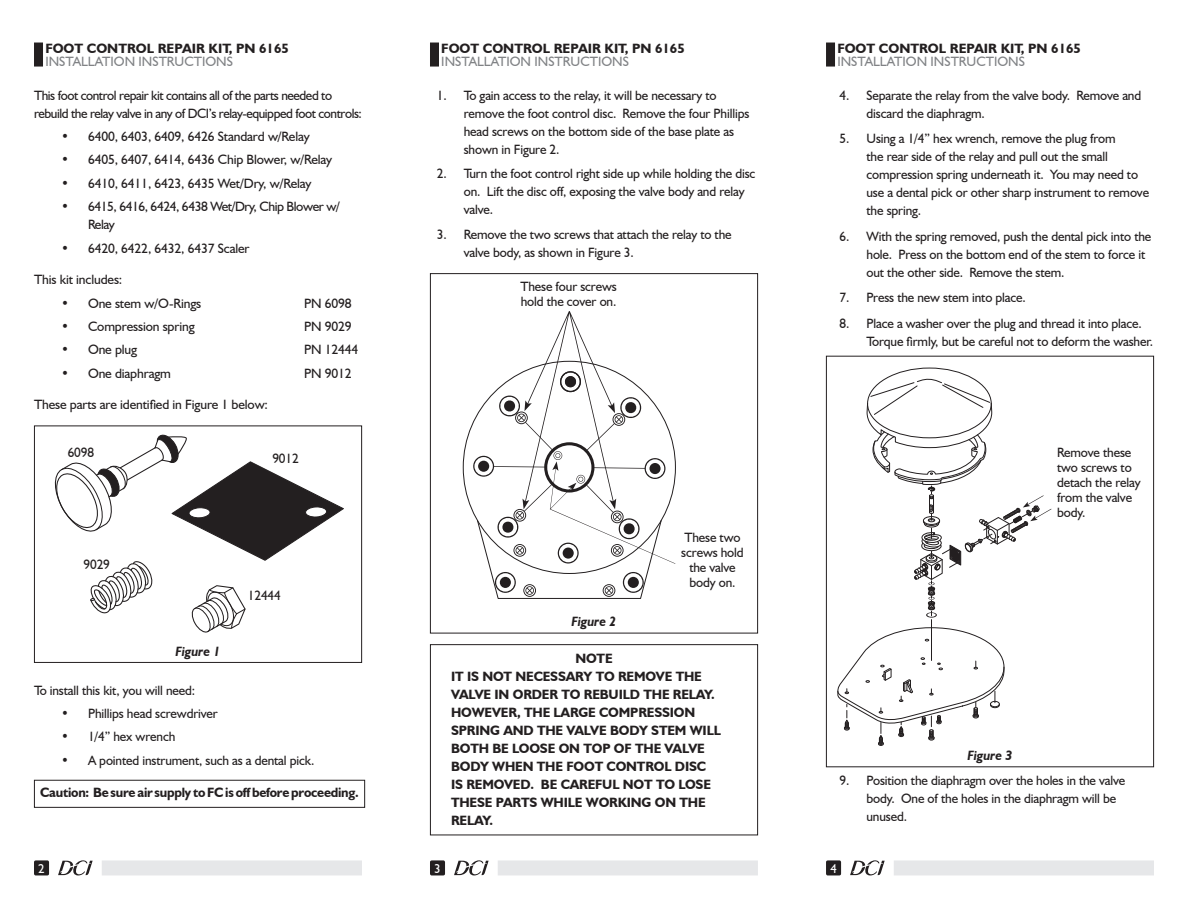
<style>
.page{position:relative;width:1188px;height:918px;background:#fff}
.page>*{position:absolute;margin:0;border:0;box-sizing:border-box;transform-origin:0 0}
.t1{font:13.5px/18px "Humanist 521 BT";letter-spacing:-.01em;color:#231f20}
.t2{font:700 13.5px/18px "Humanist 521 BT";letter-spacing:-.01em;color:#231f20}
.t3{font:13.5px/18px "Humanist 521 BT";letter-spacing:-.035em;color:#231f20}
.t4{font:13.5px "Humanist 521 BT";color:#808285}
.t5{font:italic 700 13.5px "Humanist 521 BT";letter-spacing:-.01em;color:#231f20}
.t6{font:12.75px "Humanist 521 BT";color:#fff}
</style>
<div class="page">
<div style="left:894px;top:860px;width:260px;height:15px;background:#e6e7e9"></div>
<div style="left:826px;top:860px;width:15px;height:15px;background:#231f20;border-radius:2px"></div>
<svg style="left:850px;top:860px;width:35px;height:15px"></svg>
<div style="left:826px;top:43px;width:9px;height:24px;background:#231f20"></div>
<div style="left:34px;top:43px;width:9px;height:24px;background:#231f20"></div>
<div style="left:102px;top:860px;width:260px;height:15px;background:#e6e7e9"></div>
<div style="left:34px;top:860px;width:15px;height:15px;background:#231f20;border-radius:2px"></div>
<svg style="left:58px;top:860px;width:35px;height:15px"></svg>
<div style="left:430px;top:43px;width:9px;height:24px;background:#231f20"></div>
<div style="left:498px;top:860px;width:260px;height:15px;background:#e6e7e9"></div>
<div style="left:430px;top:860px;width:15px;height:15px;background:#231f20;border-radius:2px"></div>
<svg style="left:454px;top:860px;width:35px;height:15px"></svg>
<svg style="left:54px;top:434px;width:290px;height:199px"></svg>
<div style="left:34px;top:426px;width:328px;height:237px;border:1px solid #231f20"></div>
<div style="left:34px;top:780px;width:331px;height:28px;border:1px solid #231f20"></div>
<div style="left:430px;top:644px;width:328px;height:191px;border:1px solid #231f20"></div>
<hr style="left:931px;top:620px;width:1px;height:41px;background:#231f20">
<svg style="left:837px;top:627px;width:168px;height:119px"></svg>
<svg style="left:866px;top:367px;width:185px;height:251px"></svg>
<div style="left:826px;top:356px;width:328px;height:411px;border:1px solid #231f20"></div>
<svg style="left:473px;top:311px;width:202px;height:288px"></svg>
<div style="left:430px;top:273px;width:328px;height:360px;border:1px solid #231f20"></div>
<p class="t2" style="left:45px;top:39px;width:245px">FOOT CONTROL REPAIR KIT, PN 6165</p>
<p class="t4" style="left:45px;top:53px;width:189px">INSTALLATION INSTRUCTIONS</p>
<p class="t3" style="left:34px;top:86px;width:329px">This foot control repair kit contains all of the parts needed to rebuild the relay valve in any of DCI’s relay-equipped foot controls:</p>
<p class="t1" style="left:61px;top:127px;width:250px">• 6400, 6403, 6409, 6426 Standard w/Relay</p>
<p class="t1" style="left:61px;top:151px;width:273px">• 6405, 6407, 6414, 6436 Chip Blower, w/Relay</p>
<p class="t1" style="left:61px;top:174px;width:252px">• 6410, 6411, 6423, 6435 Wet/Dry, w/Relay</p>
<p class="t3" style="left:88px;top:197px;width:253px;text-indent:-27px">• 6415, 6416, 6424, 6438 Wet/Dry, Chip Blower w/<br>Relay</p>
<p class="t1" style="left:61px;top:239px;width:190px">• 6420, 6422, 6432, 6437 Scaler</p>
<p class="t1" style="left:34px;top:270px;width:90px">This kit includes:</p>
<p class="t1" style="left:61px;top:294px;width:142px">• One stem w/O-Rings</p>
<p class="t1" style="left:304px;top:294px;width:49px">PN 6098</p>
<p class="t1" style="left:61px;top:317px;width:135px">• Compression spring</p>
<p class="t1" style="left:304px;top:317px;width:49px">PN 9029</p>
<p class="t1" style="left:61px;top:341px;width:78px">• One plug</p>
<p class="t1" style="left:304px;top:341px;width:56px">PN 12444</p>
<p class="t1" style="left:61px;top:364px;width:111px">• One diaphragm</p>
<p class="t1" style="left:304px;top:364px;width:49px">PN 9012</p>
<p class="t1" style="left:34px;top:395px;width:236px">These parts are identified in Figure 1 below:</p>
<p class="t1" style="left:68px;top:443px;width:28px">6098</p>
<p class="t1" style="left:84px;top:555px;width:28px">9029</p>
<p class="t1" style="left:272px;top:449px;width:28px">9012</p>
<p class="t5" style="left:176px;top:643px;width:46px">Figure 1</p>
<p class="t1" style="left:248px;top:586px;width:34px">12444</p>
<p class="t1" style="left:34px;top:681px;width:163px">To install this kit, you will need:</p>
<p class="t1" style="left:61px;top:704px;width:158px">• Phillips head screwdriver</p>
<p class="t1" style="left:61px;top:728px;width:116px">• 1/4” hex wrench</p>
<p class="t1" style="left:61px;top:751px;width:255px">• A pointed instrument, such as a dental pick.</p>
<p class="t2" style="left:40px;top:783px;width:320px">Caution: Be sure air supply to FC is off before proceeding.</p>
<p class="t6" style="left:38px;top:861px;width:8px">2</p>
<p class="t2" style="left:441px;top:39px;width:245px">FOOT CONTROL REPAIR KIT, PN 6165</p>
<p class="t4" style="left:441px;top:53px;width:189px">INSTALLATION INSTRUCTIONS</p>
<p class="t1" style="left:464px;top:86px;width:287px;text-indent:-27px">1. To gain access to the relay, it will be necessary to remove the foot control disc. Remove the four Phillips head screws on the bottom side of the base plate as shown in Figure 2.</p>
<p class="t1" style="left:464px;top:165px;width:293px;text-indent:-27px">2. Turn the foot control right side up while holding the disc on. Lift the disc off, exposing the valve body and relay valve.</p>
<p class="t1" style="left:464px;top:225px;width:269px;text-indent:-27px">3. Remove the two screws that attach the relay to the valve body, as shown in Figure 3.</p>
<p class="t1" style="left:520px;top:278px;width:98px">These four screws</p>
<p class="t1" style="left:521px;top:293px;width:97px">hold the cover on.</p>
<p class="t5" style="left:572px;top:613px;width:46px">Figure 2</p>
<p class="t1" style="left:684px;top:528px;width:58px">These two</p>
<p class="t1" style="left:681px;top:543px;width:64px">screws hold</p>
<p class="t1" style="left:689px;top:558px;width:48px">the valve</p>
<p class="t1" style="left:690px;top:573px;width:48px">body on.</p>
<p class="t2" style="left:575px;top:649px;width:39px">NOTE</p>
<p class="t2" style="left:451px;top:667px;width:271px">IT IS NOT NECESSARY TO REMOVE THE<br>VALVE IN ORDER TO REBUILD THE RELAY.<br>HOWEVER, THE LARGE COMPRESSION<br>SPRING AND THE VALVE BODY STEM WILL<br>BOTH BE LOOSE ON TOP OF THE VALVE<br>BODY WHEN THE FOOT CONTROL DISC<br>IS REMOVED. BE CAREFUL NOT TO LOSE<br>THESE PARTS WHILE WORKING ON THE<br>RELAY.</p>
<p class="t6" style="left:434px;top:861px;width:8px">3</p>
<p class="t2" style="left:837px;top:39px;width:245px">FOOT CONTROL REPAIR KIT, PN 6165</p>
<p class="t4" style="left:837px;top:53px;width:189px">INSTALLATION INSTRUCTIONS</p>
<p class="t1" style="left:867px;top:86px;width:276px;text-indent:-27px">4. Separate the relay from the valve body. Remove and discard the diaphragm.</p>
<p class="t1" style="left:867px;top:129px;width:284px;text-indent:-27px">5. Using a 1/4” hex wrench, remove the plug from<br>the rear side of the relay and pull out the small compression spring underneath it. You may need to use a dental pick or other sharp instrument to remove the spring.</p>
<p class="t1" style="left:867px;top:227px;width:286px;text-indent:-27px">6. With the spring removed, push the dental pick into the hole. Press on the bottom end of the stem to force it out the other side. Remove the stem.</p>
<p class="t1" style="left:840px;top:288px;width:188px">7. Press the new stem into place.</p>
<p class="t1" style="left:867px;top:314px;width:288px;text-indent:-27px">8. Place a washer over the plug and thread it into place.<br>Torque firmly, but be careful not to deform the washer.</p>
<p class="t1" style="left:1057px;top:444px;width:85px;line-height:15px">Remove these two screws to detach the relay from the valve body.</p>
<p class="t5" style="left:968px;top:747px;width:46px">Figure 3</p>
<p class="t1" style="left:867px;top:772px;width:260px;text-indent:-27px">9. Position the diaphragm over the holes in the valve body. One of the holes in the diaphragm will be unused.</p>
<p class="t6" style="left:830px;top:861px;width:8px">4</p>
</div>
